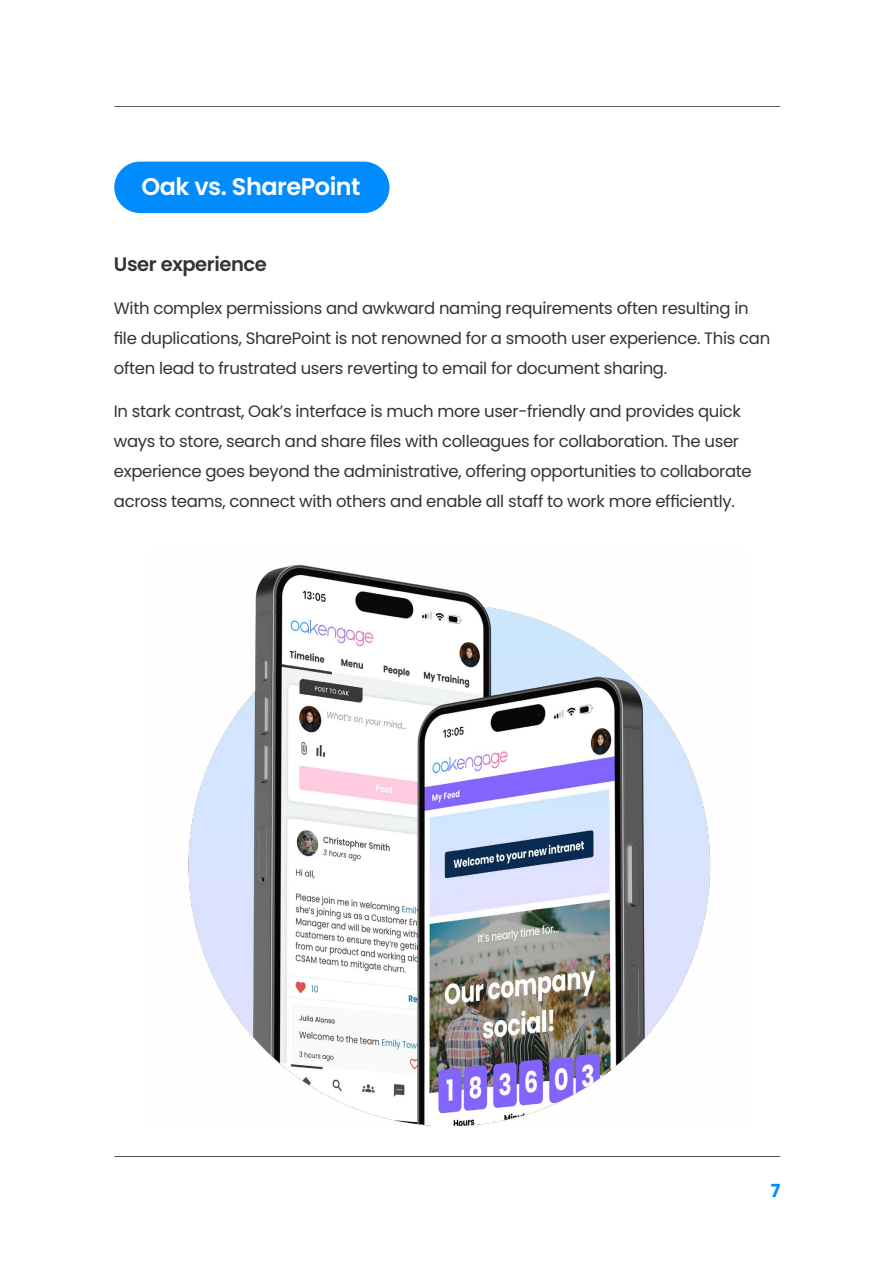
<style>
.page{position:relative;width:893px;height:1263px;background:#fff}
.page>*{position:absolute;margin:0;border:0;box-sizing:border-box;transform-origin:0 0}
.t1{font:600 24px "Poppins";letter-spacing:-.02em;color:#fff}
.t2{font:600 19.5px "Poppins";letter-spacing:-.02em;color:#333}
.t3{font:700 18px "Poppins";color:#008cff}
.t4{font:16.5px/30px "Poppins";letter-spacing:-.02em;color:#333}
</style>
<div class="page">
<hr style="left:114px;top:1156px;width:666px;height:1px;background:#575756">
<hr style="left:114px;top:106px;width:666px;height:1px;background:#5f5f5e">
<div style="left:114px;top:162px;width:275px;height:51px;background:#008cff;border-radius:26px"></div>
<img style="left:188px;top:564px;width:523px;height:561px">
<h1 class="t1" style="left:141px;top:173px;width:221px">Oak vs. SharePoint</h1>
<p class="t2" style="left:114px;top:253px;width:155px">User experience</p>
<p class="t4" style="left:114px;top:293px;width:658px">With complex permissions and awkward naming requirements often resulting in file duplications, SharePoint is not renowned for a smooth user experience. This can often lead to frustrated users reverting to email for document sharing.</p>
<p class="t4" style="left:114px;top:396px;width:639px">In stark contrast, Oak’s interface is much more user-friendly and provides quick ways to store, search and share files with colleagues for collaboration. The user experience goes beyond the administrative, offering opportunities to collaborate across teams, connect with others and enable all staff to work more efficiently.</p>
<p class="t3" style="left:771px;top:1180px;width:11px">7</p>
</div>
